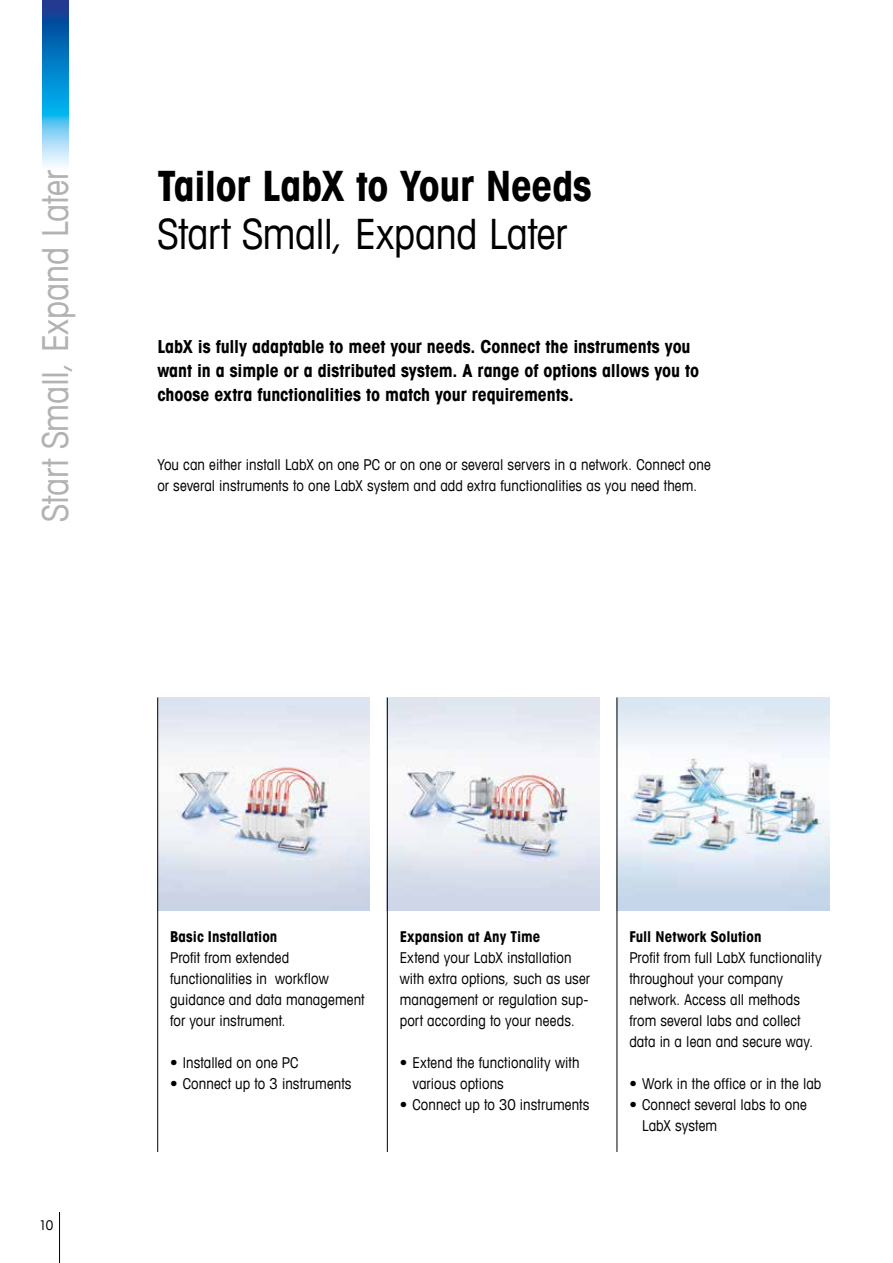
<style>
.page{position:relative;width:893px;height:1263px;background:#fff}
.page>*{position:absolute;margin:0;border:0;box-sizing:border-box;transform-origin:0 0}
.t1{font:condensed 42px "Avant Garde Com";letter-spacing:-.005em;color:#000}
.t2{font:700 condensed 42px "Avant Garde Com";letter-spacing:-.01em;color:#000}
.t3{font:condensed 36px "Avant Garde Com";letter-spacing:-.005em;color:#b1b2b3}
.t4{font:700 condensed 18px/24px "Avant Garde Com";letter-spacing:-.005em;color:#000}
.t5{font:condensed 15px/21px "Avant Garde Com";letter-spacing:.005em;color:#000}
.t6{font:700 condensed 15px "Avant Garde Com";color:#000}
.t7{font:condensed 13.5px "Avant Garde Com";color:#000}
</style>
<div class="page">
<hr style="left:59px;top:1212px;width:1px;height:51px;background:#000">
<img style="left:43px;top:0;width:25px;height:166px">
<img style="left:158px;top:697px;width:212px;height:213px">
<img style="left:388px;top:697px;width:212px;height:213px">
<img style="left:618px;top:697px;width:211px;height:213px">
<hr style="left:617px;top:697px;width:1px;height:455px;background:#000">
<hr style="left:387px;top:697px;width:1px;height:455px;background:#000">
<hr style="left:157px;top:697px;width:1px;height:455px;background:#000">
<h2 class="t3" style="left:33px;top:522px;width:354px;rotate:-90deg">Start Small, Expand Later</h2>
<h1 class="t2" style="left:157px;top:158px;width:436px">Tailor LabX to Your Needs</h1>
<h1 class="t1" style="left:157px;top:207px;width:411px">Start Small, Expand Later</h1>
<p class="t4" style="left:157px;top:334px;width:543px">LabX is fully adaptable to meet your needs. Connect the instruments you want in a simple or a distributed system. A range of options allows you to choose extra functionalities to match your requirements.</p>
<p class="t5" style="left:157px;top:454px;width:555px">You can either install LabX on one PC or on one or several servers in a network. Connect one or several instruments to one LabX system and add extra functionalities as you need them.</p>
<p class="t7" style="left:39px;top:1217px;width:16px">10</p>
<p class="t6" style="left:170px;top:927px;width:109px">Basic Installation</p>
<p class="t5" style="left:170px;top:947px;width:196px">Profit from extended functionalities in workflow guidance and data management for your instrument.</p>
<p class="t5" style="left:170px;top:1052px;width:130px">• Installed on one PC</p>
<p class="t5" style="left:170px;top:1073px;width:183px">• Connect up to 3 instruments</p>
<p class="t6" style="left:400px;top:927px;width:142px">Expansion at Any Time</p>
<p class="t5" style="left:400px;top:947px;width:192px">Extend your LabX installation with extra options, such as user management or regulation sup&shy;port according to your needs.</p>
<p class="t5" style="left:412px;top:1052px;width:169px;text-indent:-13px">• Extend the functionality with various options</p>
<p class="t5" style="left:400px;top:1094px;width:191px">• Connect up to 30 instruments</p>
<p class="t6" style="left:629px;top:927px;width:134px">Full Network Solution</p>
<p class="t5" style="left:629px;top:947px;width:194px">Profit from full LabX functionality throughout your company network. Access all methods from several labs and collect data in a lean and secure way.</p>
<p class="t5" style="left:629px;top:1073px;width:194px">• Work in the office or in the lab</p>
<p class="t5" style="left:642px;top:1094px;width:166px;text-indent:-13px">• Connect several labs to one<br>LabX system</p>
</div>
